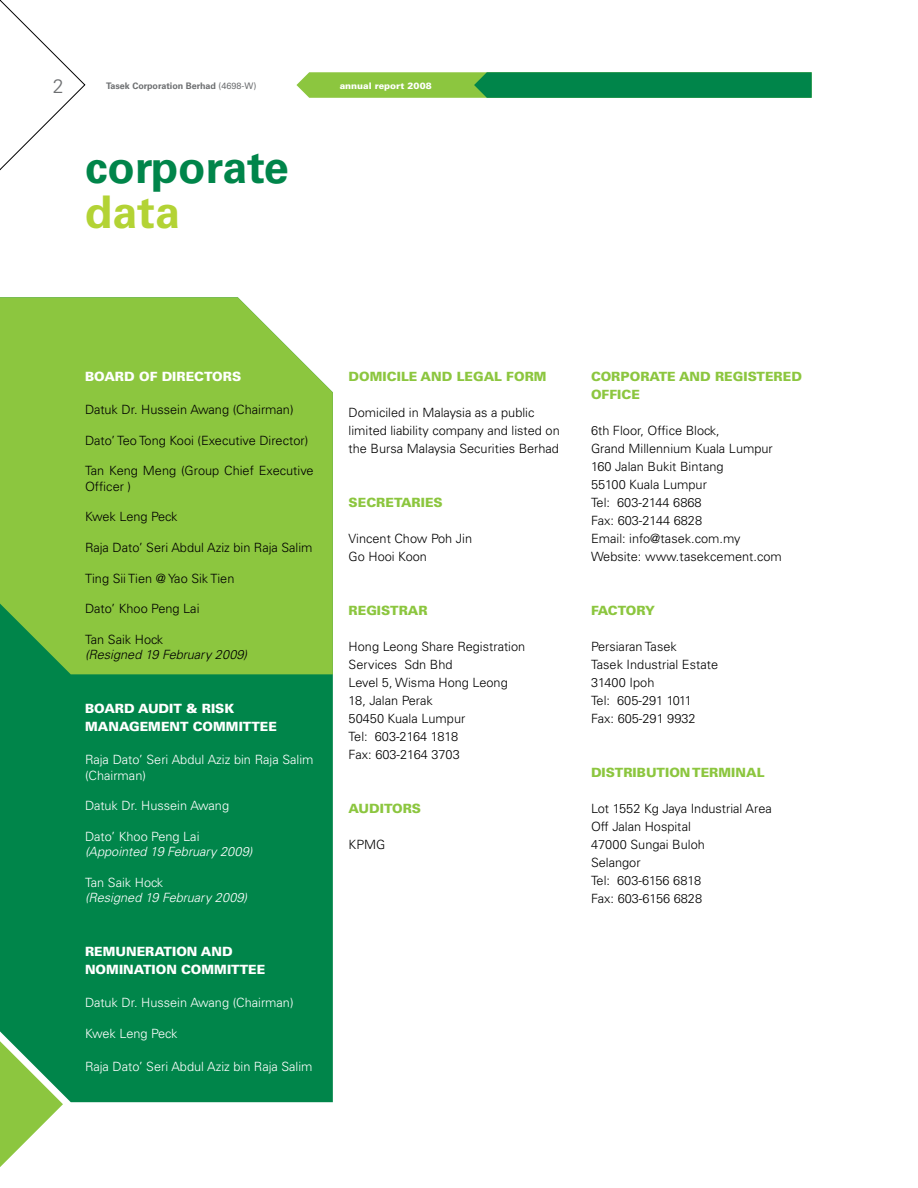
<style>
.page{position:relative;width:918px;height:1188px;background:#fff}
.page>*{position:absolute;margin:0;border:0;box-sizing:border-box;transform-origin:0 0}
.t1{font:700 45px "Univers";color:#00854a}
.t2{font:700 45px "Univers";color:#b3d335}
.t3{font:300 19.5px "Univers";color:#6d6f71}
.t4{font:300 12.75px/18px "Univers";color:#000}
.t5{font:300 12.75px/15.3px "Univers";color:#fff}
.t6{font:900 12.75px "Univers";color:#8cc63f}
.t7{font:900 12.75px/18px "Univers";color:#fff}
.t8{font:italic 300 12.75px "Univers";color:#fff}
.t9{font:italic 300 12.75px "Univers";color:#000}
.t10{font:300 12.75px "Univers";letter-spacing:-.02em;color:#000}
.t11{font:300 12.75px "Univers";letter-spacing:-.02em;color:#fff}
.t12{font:700 9px "Univers";color:#6d6f71}
.t13{font:900 9px "Univers";color:#fff}
.s1{font-weight:400}
</style>
<div class="page">
<svg style="left:296px;top:72px;width:516px;height:26px;background:#369e4a"></svg>
<svg style="left:0;top:0;width:85px;height:170px"></svg>
<svg style="left:0;top:1102px;width:63px;height:65px"></svg>
<div style="left:0;top:674px;width:333px;height:428px;background:#00854a"></div>
<div style="left:0;top:297px;width:333px;height:377px;background:#8cc63f"></div>
<h2 class="t3" style="left:53px;top:74px;width:12px">2</h2>
<p class="t12" style="left:106px;top:80px;width:152px">Tasek Corporation Berhad <span class="s1">(4698-W)</span></p>
<p class="t13" style="left:340px;top:80px;width:94px">ANNUAL REPORT 2008</p>
<h1 class="t1" style="left:85px;top:140px;width:205px">corporate</h1>
<h1 class="t2" style="left:85px;top:185px;width:97px">data</h1>
<p class="t7" style="left:85px;top:367px;width:20px">BOAR</p>
<p class="t7" style="left:124px;top:367px;width:91px">D OF DIRECTORS</p>
<p class="t4" style="left:85px;top:401px;width:210px">Datuk Dr. Hussein Awang (Chairman)</p>
<p class="t4" style="left:85px;top:431px;width:225px">Dato’ Teo Tong Kooi (Executive Director)</p>
<p class="t4" style="left:85px;top:463px;width:230px;line-height:15.3px">Tan Keng Meng (Group Chief Executive<br>Officer )</p>
<p class="t10" style="left:85px;top:509px;width:94px">Kwek Leng Peck</p>
<p class="t4" style="left:85px;top:538px;width:229px">Raja Dato’ Seri Abdul Aziz bin Raja Salim</p>
<p class="t4" style="left:85px;top:569px;width:151px">Ting Sii Tien @ Yao Sik Tien</p>
<p class="t4" style="left:85px;top:600px;width:116px">Dato’ Khoo Peng Lai</p>
<p class="t4" style="left:85px;top:630px;width:80px">Tan Saik Hock</p>
<p class="t9" style="left:85px;top:647px;width:164px">(Resigned 19 February 2009)</p>
<p class="t7" style="left:85px;top:699px;width:151px">BOARD AU DIT &amp; RISK<br>MANA</p>
<p class="t7" style="left:129px;top:717px;width:42px">GEMENT</p>
<p class="t7" style="left:193px;top:717px;width:55px">COMMITTEE</p>
<p class="t5" style="left:85px;top:752px;width:230px">Raja Dato’ Seri Abdul Aziz bin Raja Salim (Chairman)</p>
<p class="t5" style="left:85px;top:798px;width:146px">Datuk Dr. Hussein Awang</p>
<p class="t5" style="left:85px;top:829px;width:116px">Dato’ Khoo Peng Lai</p>
<p class="t8" style="left:85px;top:844px;width:169px">(Appointed 19 February 2009)</p>
<p class="t5" style="left:85px;top:875px;width:80px">Tan Saik Hock</p>
<p class="t8" style="left:85px;top:890px;width:164px">(Resigned 19 February 2009)</p>
<p class="t7" style="left:85px;top:942px;width:41px">REMUNERATION</p>
<p class="t7" style="left:85px;top:942px;width:151px;text-align:right">AND<br>NOMINATION COMMITTEE</p>
<p class="t5" style="left:85px;top:995px;width:210px">Datuk Dr. Hussein Awang (Chairman)</p>
<p class="t11" style="left:85px;top:1026px;width:94px">Kwek Leng Peck</p>
<p class="t5" style="left:85px;top:1059px;width:229px">Raja Dato’ Seri Abdul Aziz bin Raja Salim</p>
<p class="t6" style="left:349px;top:368px;width:56px">DOMICILE</p>
<p class="t6" style="left:421px;top:368px;width:96px">AND LEGAL FOR</p>
<p class="t6" style="left:534px;top:368px;width:14px">M</p>
<p class="t4" style="left:349px;top:403px;width:213px">Domiciled in Malaysia as a public limited liability company and listed on the Bursa Malaysia Securities Berhad</p>
<p class="t6" style="left:349px;top:494px;width:37px">SECRETARIES</p>
<p class="t4" style="left:349px;top:529px;width:125px">Vincent Chow Poh Jin<br>Go Hooi Koon</p>
<p class="t6" style="left:349px;top:602px;width:38px">REGISTRAR</p>
<p class="t4" style="left:349px;top:637px;width:178px">Hong Leong Share Registration<br>Services Sdn Bhd<br>Level 5, Wisma Hong Leong<br>18, Jalan Perak<br>50450 Kuala Lumpur<br>Tel: 603-2164 1818<br>Fax: 603-2164 3703</p>
<p class="t6" style="left:349px;top:800px;width:41px">AUDITORS</p>
<p class="t4" style="left:349px;top:835px;width:38px">KPMG</p>
<p class="t6" style="left:591px;top:368px;width:20px">CORPORATE</p>
<p class="t6" style="left:679px;top:368px;width:122px">AND REG ISTERED</p>
<p class="t6" style="left:591px;top:386px;width:9px">OFFI</p>
<p class="t6" style="left:621px;top:386px;width:18px">CE</p>
<p class="t4" style="left:591px;top:421px;width:192px">6th Floor, Office Block,<br>Grand Millennium Kuala Lumpur<br>160 Jalan Bukit Bintang<br>55100 Kuala Lumpur<br>Tel: 603-2144 6868<br>Fax: 603-2144 6828<br>Email: info@tasek.com.my<br>Website: www.tasekcement.com</p>
<p class="t6" style="left:591px;top:602px;width:37px">FACTOR</p>
<p class="t6" style="left:645px;top:602px;width:11px">Y</p>
<p class="t4" style="left:591px;top:638px;width:129px">Persiaran Tasek<br>Tasek Industrial Estate<br>31400 Ipoh<br>Tel: 605-291 1011<br>Fax: 605-291 9932</p>
<p class="t6" style="left:591px;top:764px;width:19px">DISTRI</p>
<p class="t6" style="left:637px;top:764px;width:19px">BUTION</p>
<p class="t6" style="left:692px;top:764px;width:10px">TER</p>
<p class="t6" style="left:719px;top:764px;width:22px">MINAL</p>
<p class="t4" style="left:591px;top:800px;width:182px">Lot 1552 Kg Jaya Industrial Area<br>Off Jalan Hospital<br>47000 Sungai Buloh<br>Selangor<br>Tel: 603-6156 6818<br>Fax: 603-6156 6828</p>
</div>
